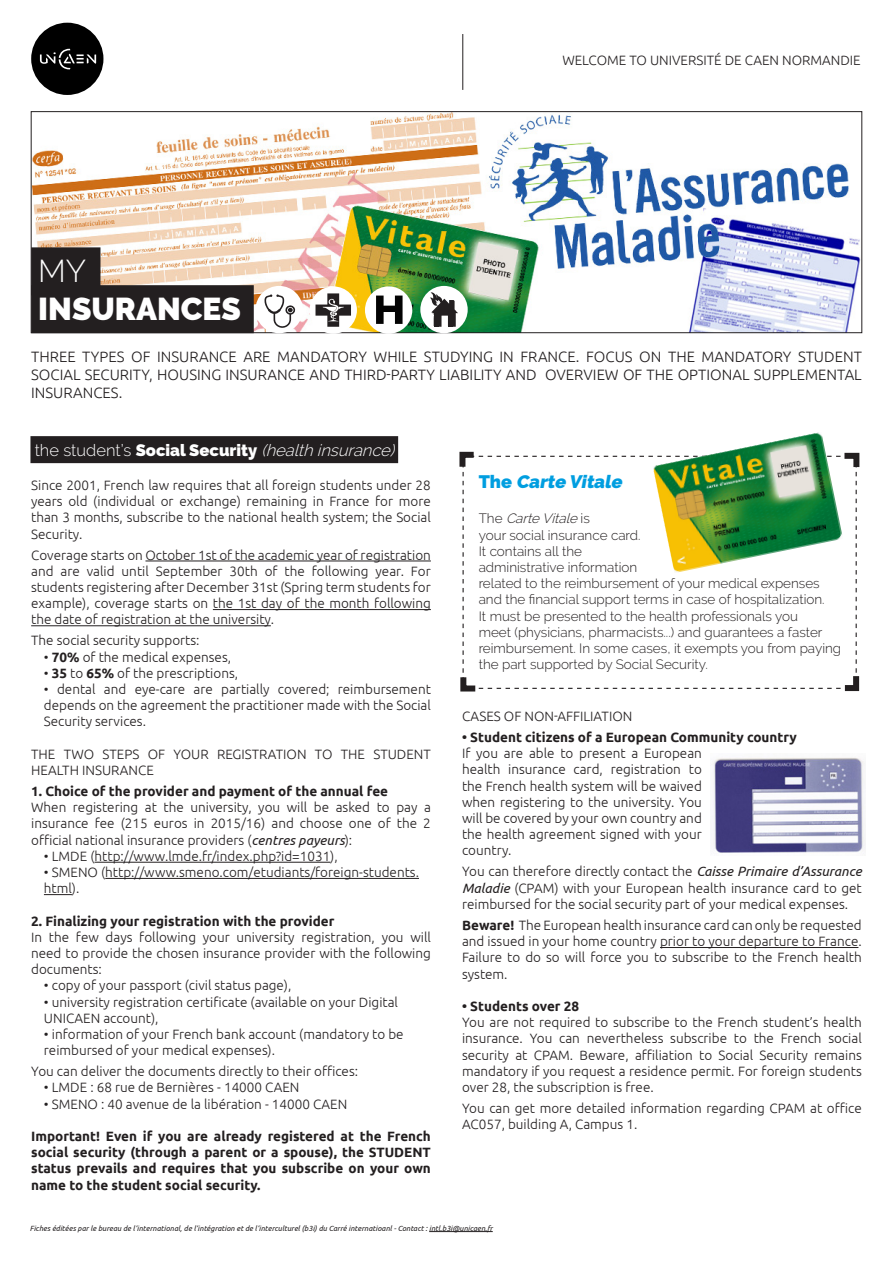
<style>
.page{position:relative;width:893px;height:1263px;background:#fff}
.page>*{position:absolute;margin:0;border:0;box-sizing:border-box;transform-origin:0 0}
.t1{font:900 31.5px "Raleway";color:#fff}
.t2{font:300 31.5px "Raleway";color:#fff}
.t3{font:italic 900 18px "Raleway";color:#009ee0}
.t4{font:italic 300 16.5px "Raleway";color:#fff}
.t5{font:300 15px/18px "Ubuntu";color:#231f20;text-align:justify}
.t6{font:300 13.5px/16.2px "Ubuntu";color:#231f20;text-align:justify}
.t7{font:300 13.5px/16.2px "Raleway";color:#231f20}
.t8{font:700 13.5px/16.2px "Ubuntu";color:#231f20;text-align:justify}
.t9{font:italic 300 13.5px "Raleway";color:#231f20}
.t10{font:italic 7.5px "Ubuntu";color:#231f20}
.s1{font-style:normal}
.s2{font-weight:900;font-style:normal}
.s3{font-weight:700}
.s4{font-weight:400;font-style:italic}
</style>
<div class="page">
<div style="left:31px;top:23px;width:72px;height:72px;background:#000;border-radius:50%"></div>
<svg style="left:40px;top:49px;width:56px;height:20px"></svg>
<img style="left:33px;top:113px;width:827px;height:218px">
<div style="left:31px;top:247px;width:69px;height:48px;background:#231f20"></div>
<div style="left:31px;top:285px;width:223px;height:48px;background:#231f20"></div>
<hr style="left:463px;top:34px;width:1px;height:56px;background:#231f20">
<div style="left:30px;top:436px;width:368px;height:27px;background:#231f20"></div>
<hr style="left:145px;top:561px;width:286px;height:1px;background:#231f20">
<hr style="left:213px;top:609px;width:218px;height:1px;background:#231f20">
<hr style="left:31px;top:625px;width:240px;height:1px;background:#231f20">
<hr style="left:95px;top:862px;width:235px;height:1px;background:#231f20">
<hr style="left:105px;top:878px;width:314px;height:1px;background:#231f20">
<svg style="left:44px;top:894px;width:28px;height:1px"></svg>
<hr style="left:660px;top:947px;width:198px;height:1px;background:#231f20">
<hr style="left:429px;top:1231px;width:64px;height:1px;background:#231f20">
<div style="left:310px;top:286px;width:47px;height:48px;background:#fff;border-radius:50%"></div>
<div style="left:365px;top:286px;width:47px;height:48px;background:#fff;border-radius:50%"></div>
<div style="left:420px;top:286px;width:48px;height:47px;background:#fff;border-radius:50%"></div>
<svg style="left:459px;top:451px;width:401px;height:241px"></svg>
<img style="left:653px;top:432px;width:190px;height:141px">
<img style="left:713px;top:757px;width:152px;height:96px">
<div style="left:255px;top:286px;width:48px;height:47px;background:#fff;border-radius:50%"></div>
<svg style="left:264px;top:294px;width:32px;height:34px"></svg>
<svg style="left:315px;top:293px;width:36px;height:34px"></svg>
<svg style="left:376px;top:296px;width:27px;height:28px"></svg>
<svg style="left:430px;top:292px;width:28px;height:35px"></svg>
<p class="t6" style="left:562px;top:52px;width:300px">WELCOME TO UNIVERSITÉ DE CAEN NORMANDIE</p>
<p class="t2" style="left:38px;top:252px;width:50px">MY</p>
<p class="t1" style="left:38px;top:290px;width:204px">INSURANCES</p>
<p class="t5" style="left:31px;top:347px;width:832px">THREE TYPES OF INSURANCE ARE MANDATORY WHILE STUDYING IN FRANCE. FOCUS ON THE MANDATORY STUDENT SOCIAL SECURITY, HOUSING INSURANCE AND THIRD-PARTY LIABILITY AND OVERVIEW OF THE OPTIONAL SUPPLEMENTAL INSURANCES.</p>
<p class="t4" style="left:35px;top:440px;width:366px"><span class="s1">the student’s</span> <span class="s2">Social Security</span> (healthinsurance)</p>
<p class="t6" style="left:31px;top:477px;width:401px">Since 2001, French law requires that all foreign students under 28 years old (individual or exchange) remaining in France for more than 3 months, subscribe to the national health system; the Social Security.</p>
<p class="t6" style="left:31px;top:546px;width:401px">Coverage starts on October 1st of the academic year of registration and are valid until September 30th of the following year. For students registering after December 31st (Spring term students for example), coverage starts on the 1st day of the month following the date of registration at the university.</p>
<p class="t6" style="left:31px;top:632px;width:170px">The social security supports:</p>
<p class="t6" style="left:44px;top:648px;width:189px">• <span class="s3">70%</span> of the medical expenses,</p>
<p class="t6" style="left:44px;top:664px;width:196px">• <span class="s3">35</span> to <span class="s3">65%</span> of the prescriptions,</p>
<p class="t6" style="left:44px;top:681px;width:388px">• dental and eye-care are partially covered; reimbursement depends on the agreement the practitioner made with the Social Security services.</p>
<p class="t6" style="left:31px;top:745px;width:401px">THE TWO STEPS OF YOUR REGISTRATION TO THE STUDENT<br>HEALTH INSURANCE</p>
<p class="t8" style="left:31px;top:783px;width:358px">1. Choice of the provider and payment of the annual fee</p>
<p class="t6" style="left:31px;top:799px;width:401px">When registering at the university, you will be asked to pay a insurance fee (215 euros in 2015/16) and choose one of the 2 official national insurance providers (<span class="s4">centres payeurs</span>):</p>
<p class="t6" style="left:44px;top:847px;width:295px">• LMDE (http://www.lmde.fr/index.php?id=1031),</p>
<p class="t6" style="left:44px;top:864px;width:377px">• SMENO (http://www.smeno.com/etudiants/foreign-students. html).</p>
<p class="t8" style="left:31px;top:912px;width:305px">2. Finalizing your registration with the provider</p>
<p class="t6" style="left:31px;top:928px;width:401px">In the few days following your university registration, you will need to provide the chosen insurance provider with the following documents:</p>
<p class="t6" style="left:44px;top:977px;width:249px">• copy of your passport (civil status page),</p>
<p class="t6" style="left:44px;top:993px;width:356px">• university registration certificate (available on your Digital<br>UNICAEN account),</p>
<p class="t6" style="left:44px;top:1026px;width:361px">• information of your French bank account (mandatory to be reimbursed of your medical expenses).</p>
<p class="t6" style="left:31px;top:1063px;width:328px">You can deliver the documents directly to their offices:</p>
<p class="t6" style="left:44px;top:1079px;width:257px">• LMDE : 68 rue de Bernières - 14000 CAEN</p>
<p class="t6" style="left:44px;top:1095px;width:305px">• SMENO : 40 avenue de la libération - 14000 CAEN</p>
<p class="t8" style="left:31px;top:1128px;width:401px">Important! Even if you are already registered at the French social security (through a parent or a spouse), the STUDENT status prevails and requires that you subscribe on your own name to the student social security.</p>
<p class="t3" style="left:479px;top:471px;width:148px"><span class="s1">T h e</span> Carte Vitale</p>
<p class="t9" style="left:479px;top:511px;width:113px"><span class="s1">T h e</span> Carte Vitale <span class="s1">i s</span></p>
<p class="t7" style="left:479px;top:527px;width:163px">your social insurance card.</p>
<p class="t7" style="left:479px;top:543px;width:105px">It contains all the</p>
<p class="t7" style="left:479px;top:559px;width:160px">administrative information</p>
<p class="t7" style="left:479px;top:575px;width:364px">related to the reimbursement of your medical expenses and the financial support terms in case of hospitalization.<br>It must be presented to the health professionals you<br>meet (physicians, pharmacists...) and guarantees a faster reimbursement. In some cases, it exempts you from paying the part supported by Social Security.</p>
<p class="t6" style="left:462px;top:708px;width:172px">CASES OF NON-AFFILIATION</p>
<p class="t8" style="left:462px;top:729px;width:336px">• Student citizens of a European Community country</p>
<p class="t6" style="left:462px;top:745px;width:241px">If you are able to present a European health insurance card, registration to the French health system will be waived when registering to the university. You will be covered by your own country and the health agreement signed with your country.</p>
<p class="t6" style="left:462px;top:863px;width:401px">You can therefore directly contact the <span class="s4">Caisse Primaire d’Assurance Maladie</span> (CPAM) with your European health insurance card to get reimbursed for the social security part of your medical expenses.</p>
<p class="t6" style="left:462px;top:917px;width:401px"><span class="s3">Beware!</span> The European health insurance card can only be requested and issued in your home country prior to your departure to France.<br>Failure to do so will force you to subscribe to the French health system.</p>
<p class="t8" style="left:462px;top:998px;width:119px">• Students over 28</p>
<p class="t6" style="left:462px;top:1014px;width:401px">You are not required to subscribe to the French student’s health insurance. You can nevertheless subscribe to the French social security at CPAM. Beware, affiliation to Social Security remains mandatory if you request a residence permit. For foreign students over 28, the subscription is free.</p>
<p class="t6" style="left:462px;top:1100px;width:401px">You can get more detailed information regarding CPAM at office<br>AC057, building A, Campus 1.</p>
<p class="t10" style="left:30px;top:1223px;width:464px">Fiches éditées par le bureau de l’international, de l’intégration et de l’interculturel (b3i) du Carré internatioanl - Contact : intl.b3i@unicaen.fr</p>
</div>
